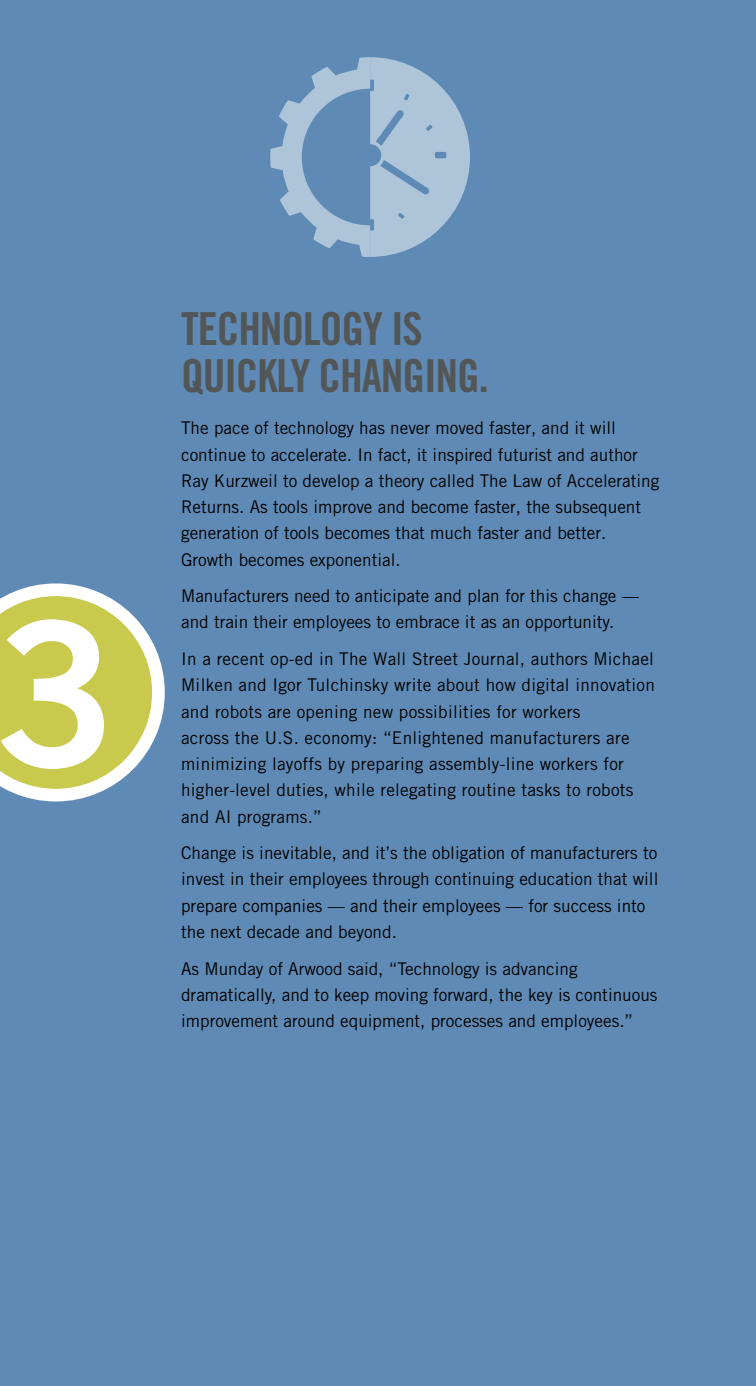
<style>
.page{position:relative;width:756px;height:1386px;background:#5e8ab5}
.page>*{position:absolute;margin:0;border:0;box-sizing:border-box;transform-origin:0 0}
.t1{font:201.78px "Trade Gothic LT Std Bd 2";color:#fff}
.t2{font:45.5px/47.2px "Trade Gothic LT Std Bd Cn 20";letter-spacing:-.025em;color:#525656}
.t3{font:17.5px/26.2px "Trade Gothic LT Std";color:#000}
</style>
<div class="page">
<svg style="left:270px;top:57px;width:200px;height:200px"></svg>
<svg style="left:0;top:583px;width:165px;height:218px"></svg>
<p class="t1" style="left:-5px;top:570px;width:125px">3</p>
<p class="t2" style="left:181px;top:305px;width:309px">TECHNOLOGY IS<br>QUICKLY CHANGING.</p>
<p class="t3" style="left:181px;top:415px;width:480px">The pace of technology has never moved faster, and it will continue to accelerate. In fact, it inspired futurist and author Ray Kurzweil to develop a theory called The Law of Accelerating Returns. As tools improve and become faster, the subsequent generation of tools becomes that much faster and better.<br>Growth becomes exponential.</p>
<p class="t3" style="left:181px;top:583px;width:459px">Manufacturers need to anticipate and plan for this change — and train their employees to embrace it as an opportunity.</p>
<p class="t3" style="left:181px;top:646px;width:475px">In a recent op-ed in The Wall Street Journal, authors Michael Milken and Igor Tulchinsky write about how digital innovation and robots are opening new possibilities for workers<br>across the U.S. economy: “Enlightened manufacturers are minimizing layoffs by preparing assembly-line workers for higher-level duties, while relegating routine tasks to robots and AI programs.”</p>
<p class="t3" style="left:181px;top:840px;width:479px">Change is inevitable, and it’s the obligation of manufacturers to invest in their employees through continuing education that will prepare companies — and their employees — for success into the next decade and beyond.</p>
<p class="t3" style="left:181px;top:955px;width:478px">As Munday of Arwood said, “Technology is advancing dramatically, and to keep moving forward, the key is continuous improvement around equipment, processes and employees.”</p>
</div>
